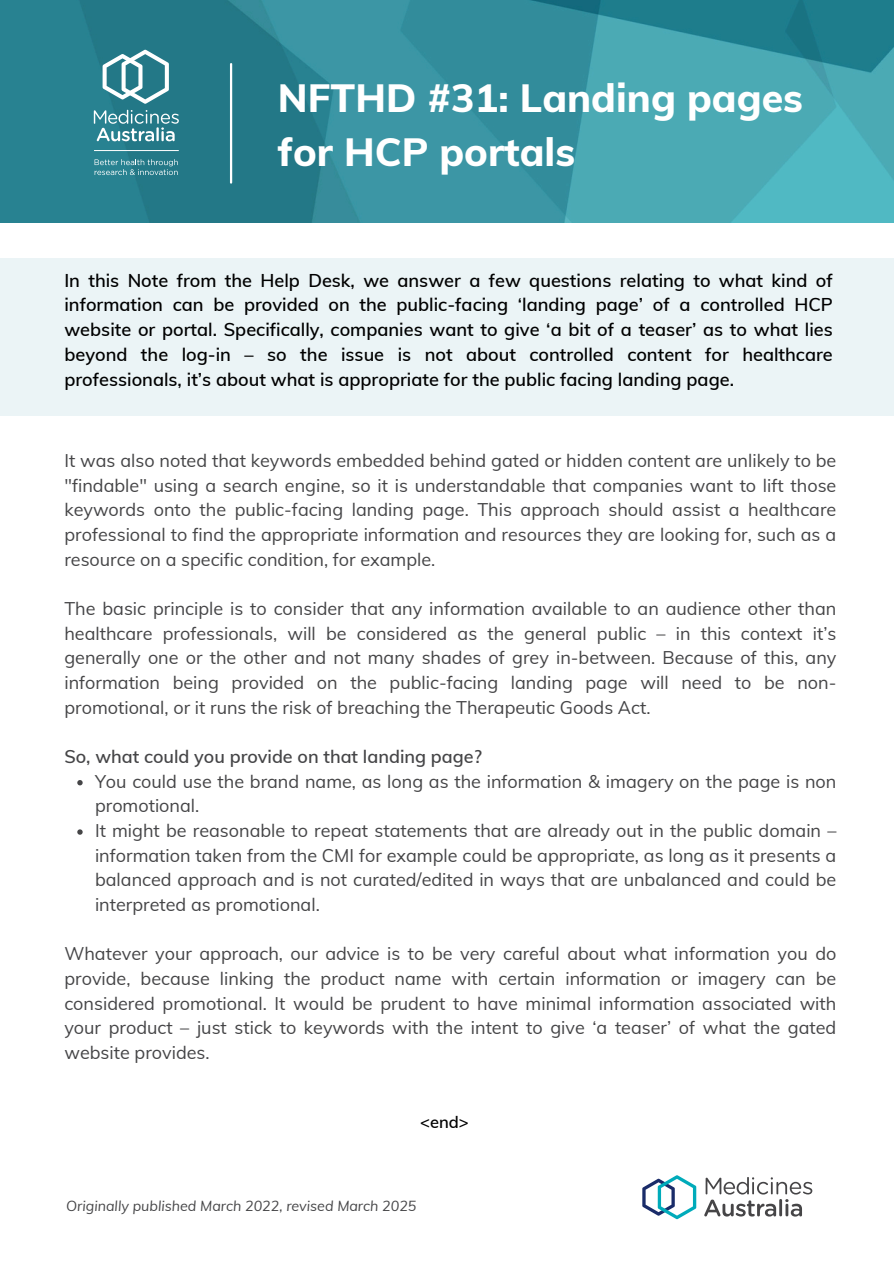
<style>
.page{position:relative;width:894px;height:1264px;background:#fff}
.page>*{position:absolute;margin:0;border:0;box-sizing:border-box;transform-origin:0 0}
.t1{font:800 39.3px/54px "Muli";color:#fff}
.t2{font:600 18.15px/24.8px "Muli";color:#000;text-align:justify}
.t3{font:18px/24.6px "Muli";color:#454547;text-align:justify}
.t4{font:600 18px "Muli";color:#454547}
.t5{font:600 16.5px "Muli";color:#000}
.t6{font:italic 14.25px "Muli";color:#454547}
</style>
<div class="page">
<img style="left:0;top:0;width:893px;height:223px">
<hr style="left:94px;top:150px;width:85px;height:1px;background:#fff">
<svg style="left:102px;top:50px;width:67px;height:54px"></svg>
<svg style="left:94px;top:110px;width:85px;height:31px;background:#5f9ea9"></svg>
<svg style="left:94px;top:159px;width:84px;height:16px"></svg>
<hr style="left:230px;top:64px;width:2px;height:118px;background:#fff">
<svg style="left:642px;top:1175px;width:54px;height:44px"></svg>
<svg style="left:704px;top:1177px;width:108px;height:39px"></svg>
<div style="left:0;top:258px;width:893px;height:157px;background:#ebf4f6"></div>
<svg style="left:77px;top:780px;width:6px;height:5px"></svg>
<svg style="left:77px;top:829px;width:6px;height:5px"></svg>
<h3 class="t1" style="left:278px;top:70px;width:526px">NFTHD #31: Landing pages for HCP portals</h3>
<h2 class="t2" style="left:64px;top:267px;width:769px">In this Note from the Help Desk, we answer a few questions relating to what kind of information can be provided on the public-facing ‘landing page’ of a controlled HCP website or portal. Specifically, companies want to give ‘a bit of a teaser’ as to what lies beyond the log-in – so the issue is not about controlled content for healthcare professionals, it’s about what is appropriate for the public facing landing page.</h2>
<p class="t3" style="left:64px;top:448px;width:773px">It was also noted that keywords embedded behind gated or hidden content are unlikely to be "findable" using a search engine, so it is understandable that companies want to lift those keywords onto the public-facing landing page. This approach should assist a healthcare professional to find the appropriate information and resources they are looking for, such as a resource on a specific condition, for example.</p>
<p class="t3" style="left:64px;top:595px;width:773px">The basic principle is to consider that any information available to an audience other than healthcare professionals, will be considered as the general public – in this context it’s generally one or the other and not many shades of grey in-between. Because of this, any information being provided on the public-facing landing page will need to be non&shy;promotional, or it runs the risk of breaching the Therapeutic Goods Act.</p>
<p class="t4" style="left:64px;top:744px;width:419px">So, what could you provide on that landing page?</p>
<h1 class="t3" style="left:95px;top:768px;width:742px">You could use the brand name, as long as the information &amp; imagery on the page is non promotional.</h1>
<h2 class="t3" style="left:95px;top:817px;width:742px">It might be reasonable to repeat statements that are already out in the public domain – information taken from the CMI for example could be appropriate, as long as it presents a balanced approach and is not curated/edited in ways that are unbalanced and could be interpreted as promotional.</h2>
<h3 class="t3" style="left:64px;top:941px;width:773px">Whatever your approach, our advice is to be very careful about what information you do provide, because linking the product name with certain information or imagery can be considered promotional. It would be prudent to have minimal information associated with your product – just stick to keywords with the intent to give ‘a teaser’ of what the gated website provides.</h3>
<p class="t5" style="left:420px;top:1111px;width:50px">&lt;end&gt;</p>
<h3 class="t6" style="left:66px;top:1196px;width:351px">Originally published March 2022, revised March 2025</h3>
</div>
